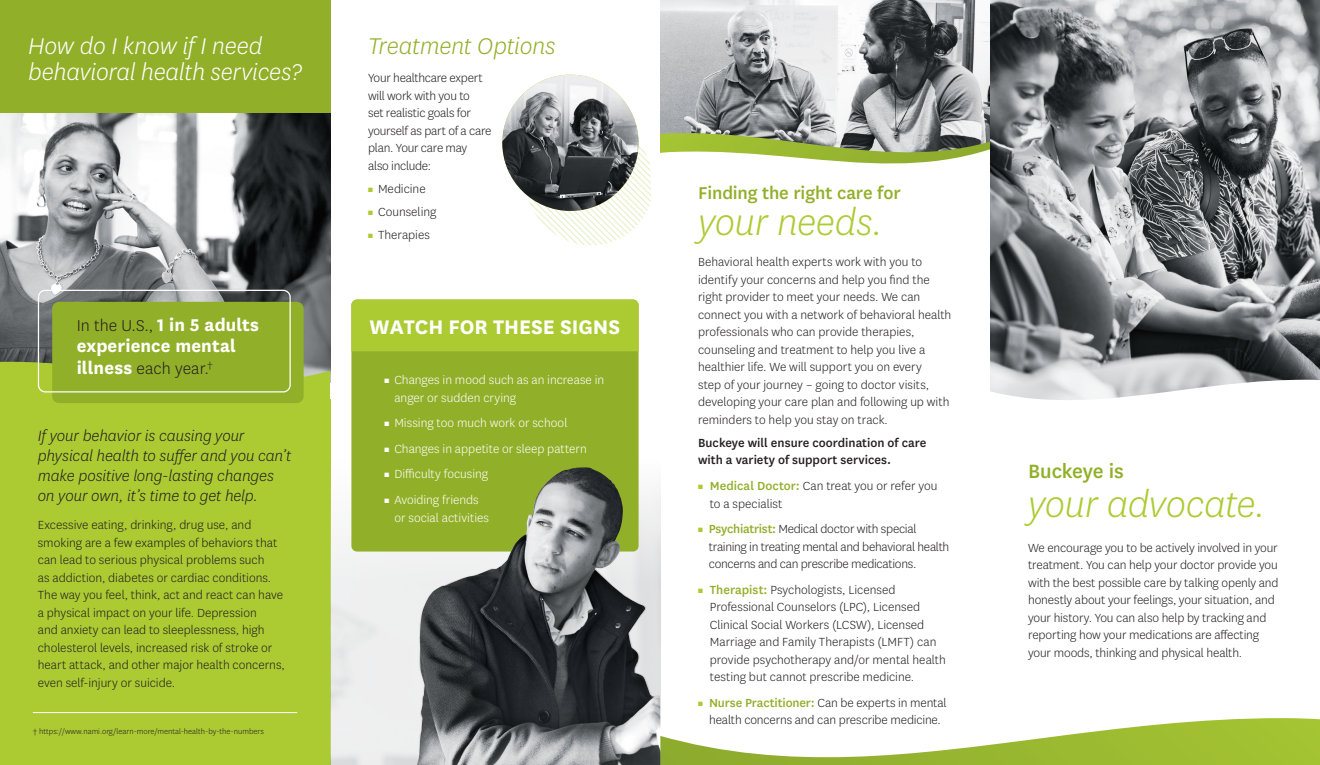
<style>
.page{position:relative;width:1320px;height:765px;background:#fff}
.page>*{position:absolute;margin:0;border:0;box-sizing:border-box;transform-origin:0 0}
.BT-Headline{font:italic 300 42.25px "Centene Sans";letter-spacing:-.015em;color:#accb33}
.BT-Headline-2{font:italic 300 26.62px/26.6px "Centene Sans";letter-spacing:-.01em;color:#fff}
.BT-Headline-3{font:italic 300 26.62px "Centene Sans";letter-spacing:-.01em;color:#92af2a}
.t1{font:700 23px "Centene Sans";color:#fff}
.BT-Headline-4{font:500 22.5px "Centene Sans";letter-spacing:-.005em;color:#92af2a}
.BT-Headline-5{font:500 20px "Centene Sans";letter-spacing:-.005em;color:#92af2a}
.t2{font:700 19.88px "Centene Sans";letter-spacing:.005em;color:#fff}
.t3{font:300 18.38px "Centene Sans";letter-spacing:.005em;color:#231f20}
.BT-Callout{font:italic 300 17.5px/20px "Centene Sans";letter-spacing:-.01em;color:#231f20}
.BT-Body_Text{font:300 13.75px/17.5px "Centene Sans";color:#231f20}
.BT-Headline-6{font:300 13.75px/17.5px "Centene Sans";letter-spacing:-.01em;color:#231f20}
.BT-Body_Text-2{font:300 13.75px/17.5px "Centene Sans";letter-spacing:-.02em;color:#231f20}
.BT-Body_Text-3{font:300 13.75px/17.5px "Centene Sans";color:#fff}
.BT-Body_Text-4{font:500 13.75px/17.5px "Centene Sans";color:#231f20}
.BT-Fine_Print{font:300 8.75px "Centene Sans";color:#231f20}
.s1{font-weight:700;font-size:19.88px;color:#fff}
.s2{color:#accb33}
.s3{font-weight:500;color:#92af2a}
</style>
<div class="page">
<img style="left:502px;top:75px;width:137px;height:136px;border-radius:68px">
<div style="left:0;top:149px;width:330px;height:616px;background:#accb33"></div>
<img style="left:0;top:112px;width:330px;height:250px">
<hr style="left:33px;top:712px;width:264px;height:1px;background:#fff">
<div style="left:52px;top:302px;width:252px;height:101px;background:#92af2a;border-radius:7px"></div>
<div style="left:38px;top:290px;width:253px;height:103px;border:1px solid #fff;border-radius:7px"></div>
<div style="left:0;top:0;width:330px;height:112px;background:#92af2a"></div>
<img style="left:660px;top:0;width:330px;height:110px">
<svg style="left:518px;top:110px;width:472px;height:136px"></svg>
<svg style="left:660px;top:718px;width:660px;height:47px"></svg>
<svg style="left:650px;top:149px;width:340px;height:97px"></svg>
<img style="left:990px;top:0;width:330px;height:380px">
<svg style="left:990px;top:380px;width:297px;height:20px"></svg>
<img style="left:330px;top:450px;width:87px;height:315px">
<div style="left:351px;top:300px;width:288px;height:252px;background:#92af2a;border-radius:6px"></div>
<div style="left:351px;top:300px;width:288px;height:51px;background:#accb33"></div>
<img style="left:417px;top:467px;width:243px;height:298px">
<p class="BT-Headline-2" style="left:28px;top:32px;width:275px">How do I know if I need behavioral health services?</p>
<p class="t3" style="left:77px;top:314px;width:184px">In the U.S., <span class="s1">1 in 5 adults</span></p>
<p class="t2" style="left:77px;top:332px;width:161px">experience mental</p>
<p class="t3" style="left:77px;top:357px;width:138px"><span class="s1">illness</span> each year.<sup>†</sup></p>
<p class="BT-Callout" style="left:38px;top:425px;width:255px">If your behavior is causing your physical health to suffer and you can’t make positive long-lasting changes on your own, it’s time to get help.</p>
<p class="BT-Body_Text" style="left:38px;top:516px;width:249px">Excessive eating, drinking, drug use, and smoking are a few examples of behaviors that can lead to serious physical problems such<br>as addiction, diabetes or cardiac conditions.<br>The way you feel, think, act and react can have a physical impact on your life. Depression<br>and anxiety can lead to sleeplessness, high cholesterol levels, increased risk of stroke or heart attack, and other major health concerns, even self-injury or suicide.</p>
<p class="BT-Fine_Print" style="left:33px;top:725px;width:233px">† https://www.nami.org/learn-more/mental-health-by-the-numbers</p>
<p class="BT-Headline-3" style="left:368px;top:30px;width:189px">Treatment Options</p>
<p class="BT-Body_Text-2" style="left:368px;top:69px;width:125px">Your healthcare expert will work with you to<br>set realistic goals for yourself as part of a care plan. Your care may also include:</p>
<p class="BT-Body_Text" style="left:368px;top:180px;width:59px"><span class="s2">■</span> Medicine</p>
<p class="BT-Body_Text" style="left:368px;top:203px;width:70px"><span class="s2">■</span> Counseling</p>
<p class="BT-Body_Text" style="left:368px;top:226px;width:63px"><span class="s2">■</span> Therapies</p>
<p class="t1" style="left:370px;top:311px;width:252px">WATCH FOR THESE SIGNS</p>
<p class="BT-Body_Text-3" style="left:394px;top:371px;width:211px;text-indent:-10px">■ Changes in mood such as an increase in anger or sudden crying</p>
<p class="BT-Body_Text-3" style="left:384px;top:414px;width:184px">■ Missing too much work or school</p>
<p class="BT-Body_Text-3" style="left:384px;top:440px;width:204px">■ Changes in appetite or sleep pattern</p>
<p class="BT-Body_Text-3" style="left:384px;top:465px;width:105px">■ Difficulty focusing</p>
<p class="BT-Body_Text-3" style="left:394px;top:491px;width:96px;text-indent:-10px">■ Avoiding friends or social activities</p>
<p class="BT-Headline-5" style="left:698px;top:179px;width:204px">Finding the right care for</p>
<p class="BT-Headline" style="left:698px;top:196px;width:186px">your needs.</p>
<p class="BT-Body_Text" style="left:698px;top:253px;width:255px">Behavioral health experts work with you to identify your concerns and help you find the right provider to meet your needs. We can connect you with a network of behavioral health professionals who can provide therapies, counseling and treatment to help you live a healthier life. We will support you on every<br>step of your journey – going to doctor visits, developing your care plan and following up with reminders to help you stay on track.</p>
<p class="BT-Body_Text-4" style="left:698px;top:433px;width:230px">Buckeye will ensure coordination of care with a variety of support services.</p>
<p class="BT-Body_Text" style="left:710px;top:477px;width:229px;text-indent:-12px"><span class="s2">■</span> <span class="s3">Medical Doctor:</span> Can treat you or refer you to a specialist</p>
<p class="BT-Body_Text-2" style="left:709px;top:520px;width:242px;text-indent:-11px"><span class="s2">■</span> <span class="s3">Psychiatrist:</span> Medical doctor with special training in treating mental and behavioral health concerns and can prescribe medications.</p>
<p class="BT-Body_Text" style="left:710px;top:580px;width:238px;text-indent:-12px"><span class="s2">■</span> <span class="s3">Therapist:</span> Psychologists, Licensed Professional Counselors (LPC), Licensed Clinical Social Workers (LCSW), Licensed Marriage and Family Therapists (LMFT) can provide psychotherapy and/or mental health testing but cannot prescribe medicine.</p>
<p class="BT-Body_Text" style="left:698px;top:694px;width:250px;text-align:center"><span class="s2">■</span> <span class="s3">Nurse Practitioner:</span> Can be experts in mental health concerns and can prescribe medicine.</p>
<p class="BT-Headline-4" style="left:1028px;top:456px;width:97px">Buckeye is</p>
<p class="BT-Headline" style="left:1028px;top:478px;width:239px">your advocate.</p>
<p class="BT-Headline-6" style="left:1028px;top:538px;width:252px">We encourage you to be actively involved in your treatment. You can help your doctor provide you with the best possible care by talking openly and honestly about your feelings, your situation, and your history. You can also help by tracking and reporting how your medications are affecting your moods, thinking and physical health.</p>
</div>
